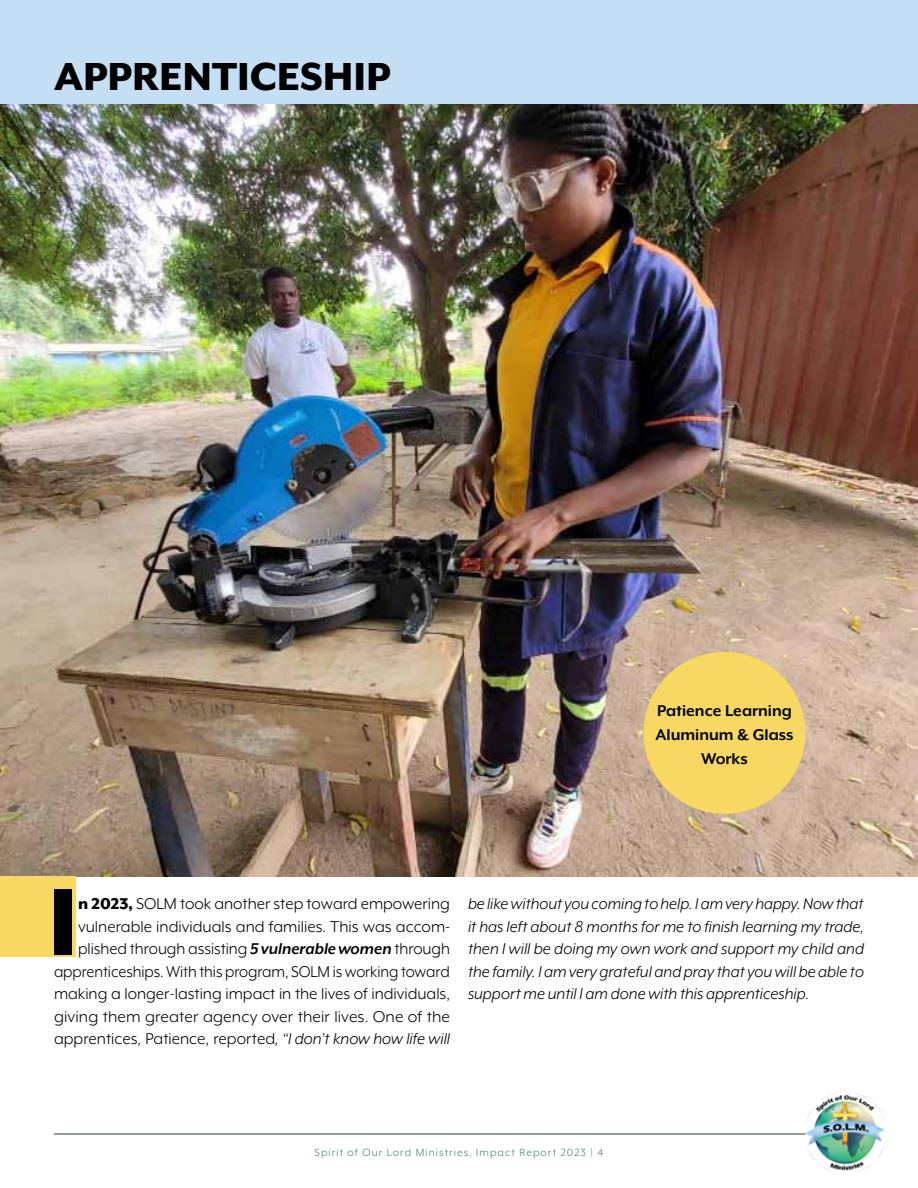
<style>
.page{position:relative;width:918px;height:1188px;background:#fff}
.page>*{position:absolute;margin:0;border:0;box-sizing:border-box;transform-origin:0 0}
.t1{font:800 108.45px "Mr Eaves XL Mod OT";color:#000}
.t2{font:800 45px "Mr Eaves XL Mod OT";color:#000}
.t3{font:18px/22.5px "Mr Eaves XL Mod OT";color:#000;text-align:right}
.t4{font:italic 18px/22.5px "Mr Eaves XL Mod OT";color:#000;text-align:justify}
.t5{font:700 18px/24px "Mr Eaves XL Mod OT";color:#000;text-align:center}
.t6{font:12px "Mr Eaves XL Mod OT";letter-spacing:.09em;color:#518362}
.s1{font-weight:800}
.s2{font-weight:700;font-style:italic}
.s3{font-style:italic}
</style>
<div class="page">
<img style="left:0;top:104px;width:918px;height:773px">
<hr style="left:54px;top:1134px;width:810px;height:1px;background:#243e2d">
<img style="left:806px;top:1093px;width:80px;height:79px">
<div style="left:0;top:877px;width:76px;height:80px;background:#f6d863"></div>
<div style="left:644px;top:652px;width:162px;height:162px;background:#f6d863;border-radius:50%"></div>
<div style="left:0;top:0;width:918px;height:104px;background:#c4def4"></div>
<h2 class="t2" style="left:54px;top:54px;width:338px">APPRENTICESHIP</h2>
<p class="t5" style="left:656px;top:699px;width:139px">Patience Learning<br>Aluminum &amp; Glass<br>Works</p>
<h1 class="t1" style="left:47px;top:868px;width:32px">I</h1>
<p class="t3" style="left:54px;top:893px;width:398px"><span class="s1">n 2023,</span> SOLM took another step toward empowering vulnerable individuals and families. This was accom&shy;plished through assisting <span class="s2">5 vulnerable women</span> through apprenticeships. With this program, SOLM is working toward making a longer-lasting impact in the lives of individuals, giving them greater agency over their lives. One of the apprentices, Patience, reported<span class="s3">, “I don’t know how life will</span></p>
<p class="t4" style="left:468px;top:893px;width:398px">be like without you coming to help. I am very happy. Now that it has left about 8 months for me to finish learning my trade, then I will be doing my own work and support my child and the family. I am very grateful and pray that you will be able to support me until I am done with this apprenticeship.</p>
<p class="t6" style="left:315px;top:1147px;width:290px">Spirit of Our Lord Ministries, Impact Report 2023 | 4</p>
</div>
